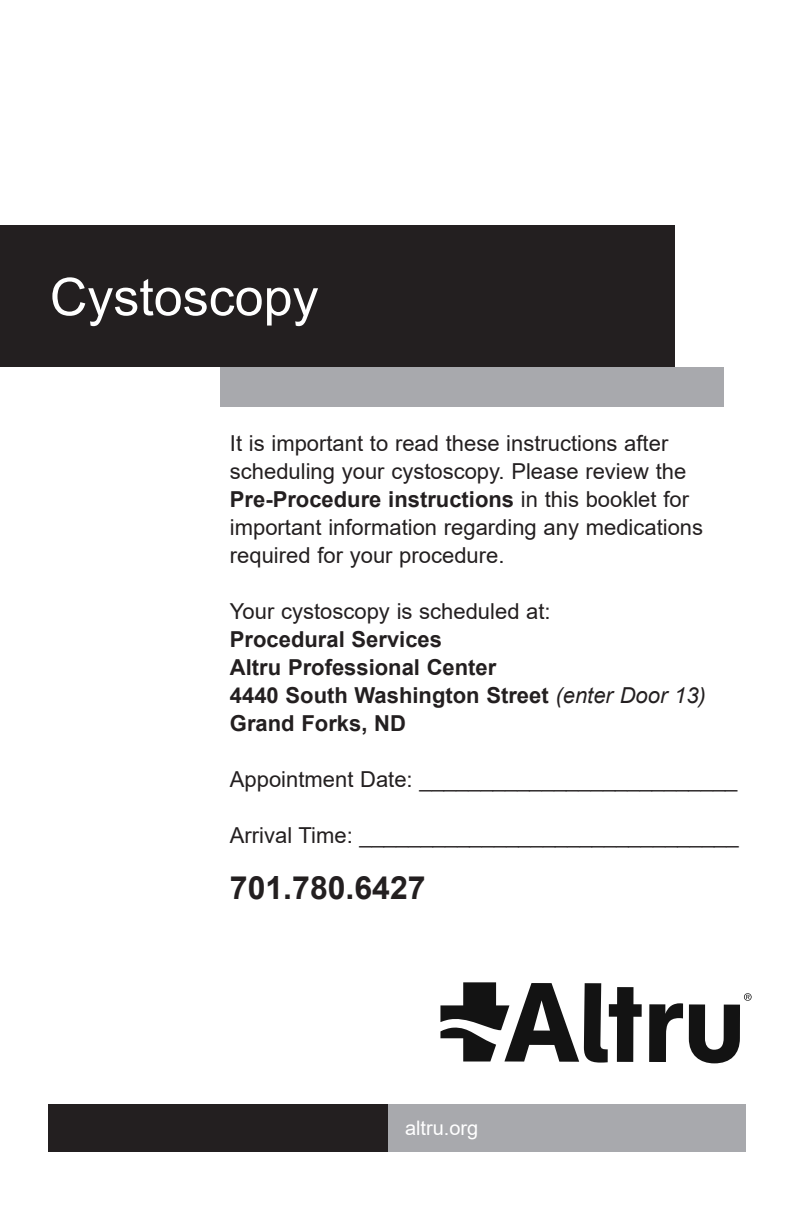
<style>
.page{position:relative;width:792px;height:1224px;background:#fff}
.page>*{position:absolute;margin:0;border:0;box-sizing:border-box;transform-origin:0 0}
.t1{font:52px "Arial";color:#fff}
.t2{font:700 32px "Arial";color:#231f20}
.t3{font:22px/28px "Arial";color:#231f20}
.t4{font:700 22px/28px "Arial";color:#231f20}
.t5{font:20px "Arial";color:#fff}
.s1{font-weight:700}
.s2{font-weight:400}
.s3{font-weight:400;font-style:italic}
</style>
<div class="page">
<div style="left:387px;top:1104px;width:359px;height:48px;background:#a8a9ad"></div>
<div style="left:48px;top:1104px;width:340px;height:48px;background:#231f20"></div>
<svg style="left:649px;top:1003px;width:34px;height:59px"></svg>
<svg style="left:440px;top:982px;width:202px;height:81px"></svg>
<svg style="left:689px;top:993px;width:63px;height:70px"></svg>
<div style="left:220px;top:367px;width:504px;height:40px;background:#a8a9ad"></div>
<div style="left:0;top:225px;width:675px;height:142px;background:#231f20"></div>
<p class="t1" style="left:50px;top:261px;width:270px">Cystoscopy</p>
<p class="t3" style="left:230px;top:429px;width:475px">It is important to read these instructions after scheduling your cystoscopy. Please review the <span class="s1">Pre-Procedure instructions</span> in this booklet for important information regarding any medications required for your procedure.</p>
<p class="t4" style="left:230px;top:598px;width:477px"><span class="s2">Your cystoscopy is scheduled at:<br></span>Procedural Services<br>Altru Professional Center<br>4440 South Washington Street <span class="s3">(enter Door 13)<br></span>Grand Forks, ND</p>
<p class="t3" style="left:230px;top:765px;width:509px">Appointment Date: __________________________</p>
<p class="t3" style="left:230px;top:821px;width:510px">Arrival Time: _______________________________</p>
<p class="t2" style="left:230px;top:865px;width:197px">701.780.6427</p>
<p class="t5" style="left:405px;top:1114px;width:75px">altru.org</p>
</div>
